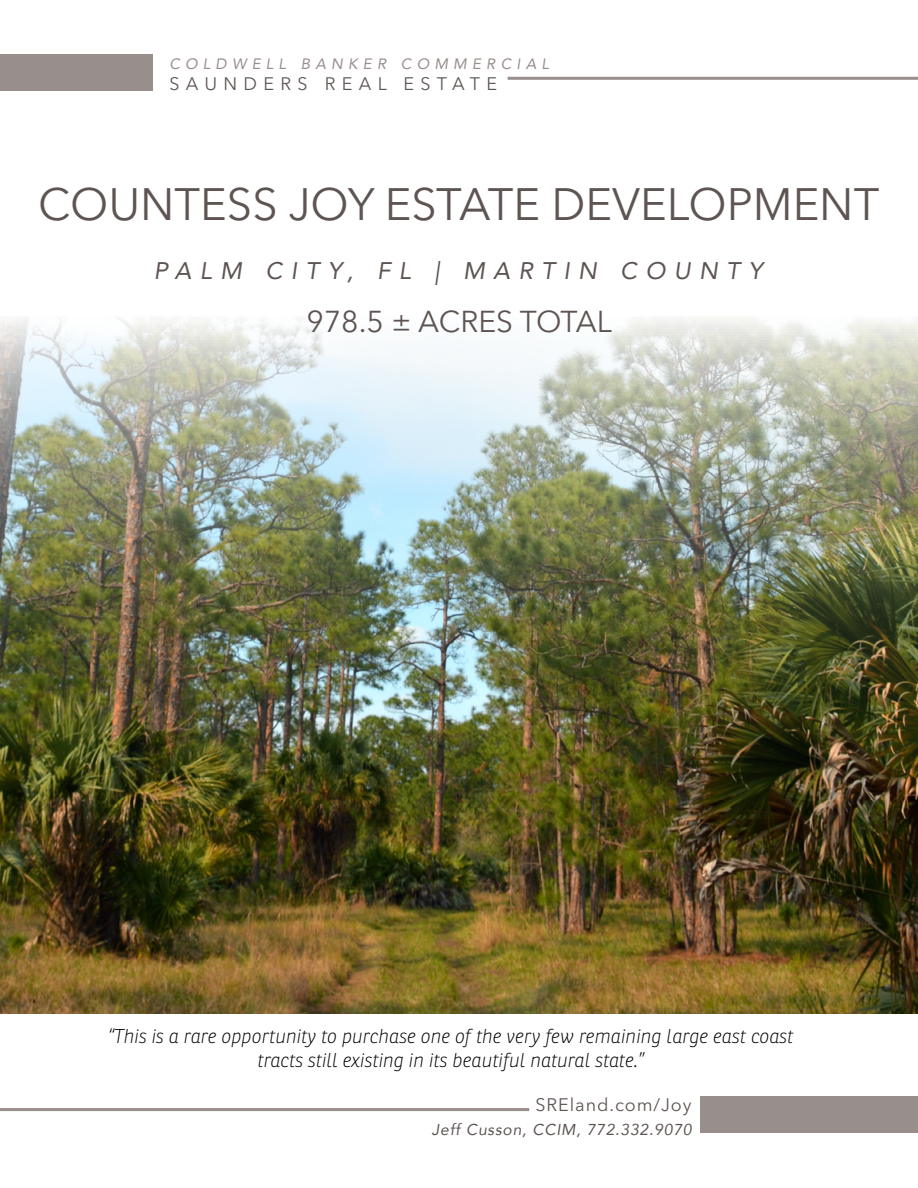
<style>
.page{position:relative;width:918px;height:1188px;background:#fff}
.page>*{position:absolute;margin:0;border:0;box-sizing:border-box;transform-origin:0 0}
.t1{font:45px "Avenir Next LT Pro";color:#5e5553}
.t2{font:30px "Avenir Next LT Pro";color:#5e5553}
.t3{font:italic 24px "Avenir";letter-spacing:.35em;color:#5e5553}
.t4{font:italic 100 19.5px/24px "Ronnia";color:#000;text-align:center}
.t5{font:18px "Avenir Next LT Pro";letter-spacing:.35em;color:#5e5553}
.t6{font:18px "Avenir Next LT Pro";letter-spacing:.05em;color:#5e5553}
.t7{font:italic 15.75px "Avenir";letter-spacing:.05em;color:#5e5553}
.t8{font:italic 15px "Avenir";letter-spacing:.35em;color:#988e8c}
</style>
<div class="page">
<div style="left:700px;top:1096px;width:218px;height:36px;background:#988e8c"></div>
<hr style="left:0;top:1108px;width:529px;height:3px;background:#988e8c">
<img style="left:0;top:318px;width:918px;height:695px">
<div style="left:0;top:55px;width:152px;height:36px;background:#988e8c"></div>
<hr style="left:508px;top:77px;width:410px;height:3px;background:#988e8c">
<p class="t8" style="left:169px;top:55px;width:381px">COLDWELL BANKER COMMERCIAL</p>
<p class="t5" style="left:169px;top:73px;width:329px">SAUNDERS REAL ESTATE</p>
<h1 class="t1" style="left:38px;top:177px;width:843px">COUNTESS JOY ESTATE DEVELOPMENT</h1>
<p class="t3" style="left:154px;top:256px;width:610px">PALM CITY, FL | MARTIN COUNTY</p>
<h2 class="t2" style="left:306px;top:303px;width:307px">978.5 ± ACRES TOTAL</h2>
<p class="t4" style="left:107px;top:1024px;width:687px">“This is a rare opportunity to purchase one of the very few remaining large east coast tracts still existing in its beautiful natural state.”</p>
<p class="t6" style="left:536px;top:1094px;width:158px">SREland.com/Joy</p>
<p class="t7" style="left:432px;top:1120px;width:261px">Jeff Cusson, CCIM, 772.332.9070</p>
</div>
